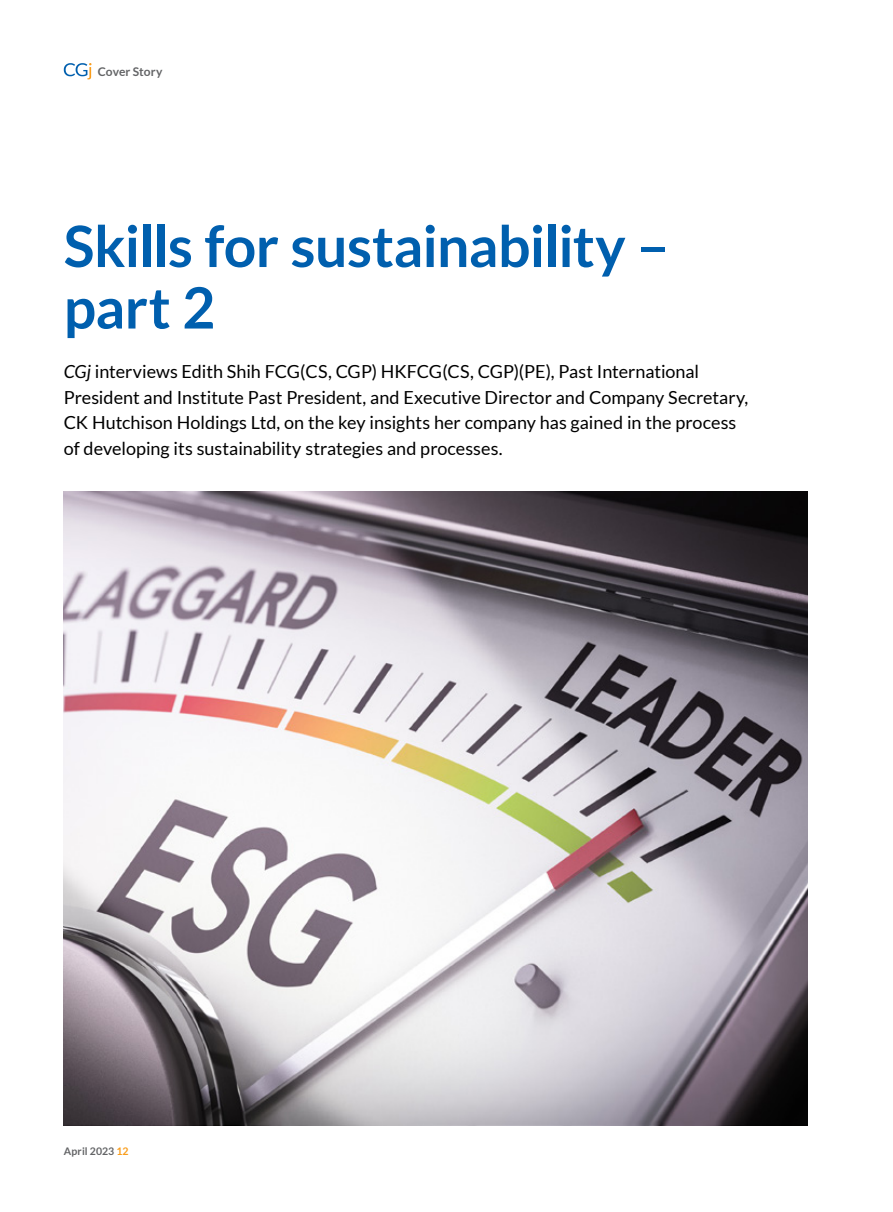
<style>
.page{position:relative;width:893px;height:1212px;background:#fff}
.page>*{position:absolute;margin:0;border:0;box-sizing:border-box;transform-origin:0 0}
.t1{font:700 57px/61.5px "Lato";letter-spacing:-.01em;color:#005fae}
.t2{font:18px/25.5px "Lato";color:#000}
.t3{font:700 12px "Lato";color:#636466}
.t4{font:700 10.5px "Lato";letter-spacing:.01em;color:#636466}
.s1{font-style:italic}
.s2{color:#f99d1c}
</style>
<div class="page">
<svg style="left:64px;top:63px;width:28px;height:16px"></svg>
<img style="left:64px;top:491px;width:744px;height:634px">
<p class="t3" style="left:98px;top:65px;width:66px">Cover Story</p>
<h1 class="t1" style="left:64px;top:215px;width:607px">Skills for sustainability – part 2</h1>
<p class="t2" style="left:64px;top:359px;width:686px"><span class="s1">CGj</span> interviews Edith Shih FCG(CS, CGP) HKFCG(CS, CGP)(PE), Past International President and Institute Past President, and Executive Director and Company Secretary, CK Hutchison Holdings Ltd, on the key insights her company has gained in the process of developing its sustainability strategies and processes.</p>
<p class="t4" style="left:64px;top:1145px;width:66px">April 2023 <span class="s2">12</span></p>
</div>
